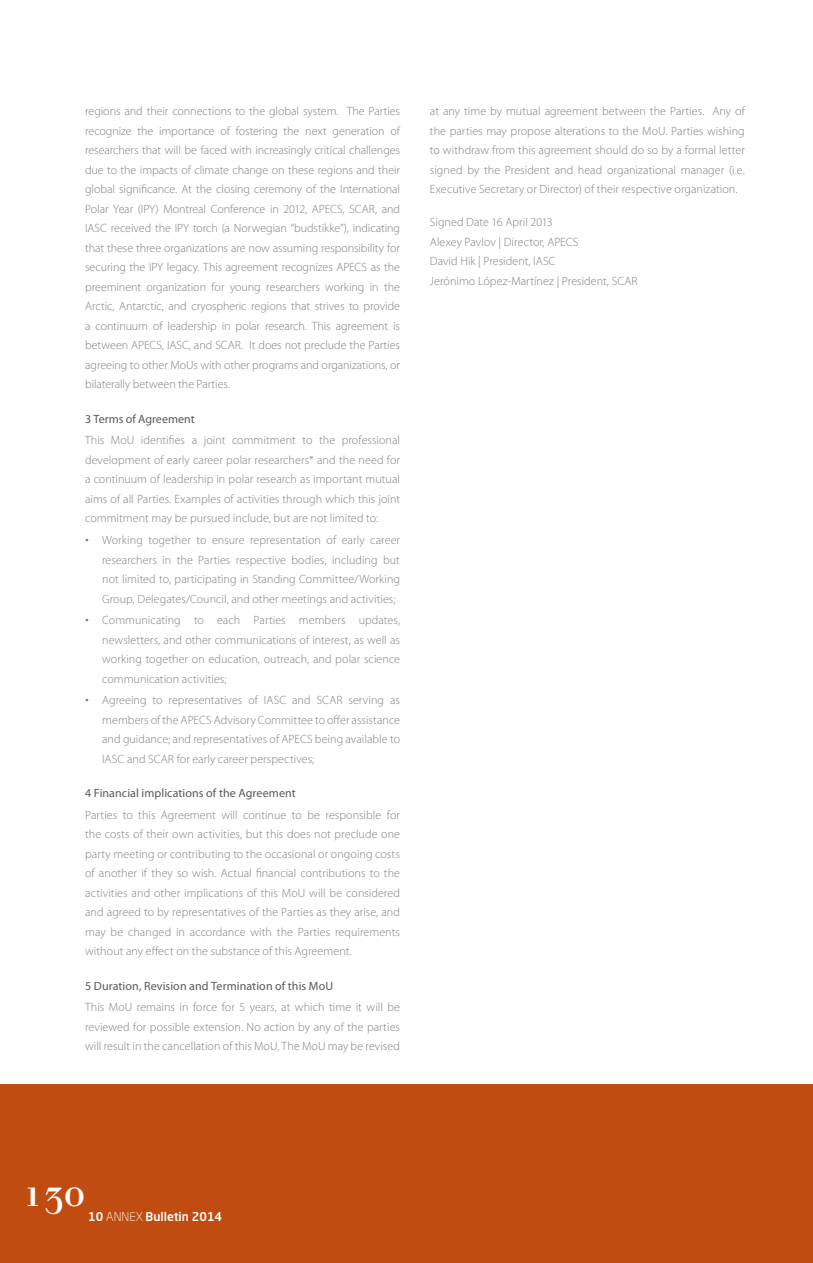
<style>
.page{position:relative;width:813px;height:1263px;background:#fff}
.page>*{position:absolute;margin:0;border:0;box-sizing:border-box;transform-origin:0 0}
.t1{font:37.5px "Walbaum Roman SC";color:#fff}
.FLIESS{font:300 12px/19.5px "Myriad Pro";letter-spacing:.005em;color:#7e7f81;text-align:justify}
.FLIESS-2{font:12px "Myriad Pro";letter-spacing:.005em;color:#58585a}
.t2{font:500 12px "Neo Sans Std";color:#fff}
.s1{font-size:15px}
.s2{font-weight:300}
</style>
<div class="page">
<div style="left:0;top:1084px;width:812px;height:179px;background:#c04c11"></div>
<p class="FLIESS" style="left:85px;top:101px;width:316px">regions and their connections to the global system. The Parties recognize the importance of fostering the next generation of researchers that will be faced with increasingly critical challenges due to the impacts of climate change on these regions and their global significance. At the closing ceremony of the International Polar Year (IPY) Montreal Conference in 2012, APECS, SCAR, and IASC received the IPY torch (a Norwegian “budstikke”), indicating that these three organizations are now assuming responsibility for securing the IPY legacy. This agreement recognizes APECS as the preeminent organization for young researchers working in the Arctic, Antarctic, and cryospheric regions that strives to provide a continuum of leadership in polar research. This agreement is between APECS, IASC, and SCAR. It does not preclude the Parties agreeing to other MoUs with other programs and organizations, or bilaterally between the Parties.</p>
<p class="FLIESS-2" style="left:85px;top:411px;width:111px">3 Terms of Agreement</p>
<p class="FLIESS" style="left:85px;top:430px;width:316px">This MoU identifies a joint commitment to the professional development of early career polar researchers* and the need for a continuum of leadership in polar research as important mutual aims of all Parties. Examples of activities through which this joint commitment may be pursued include, but are not limited to:</p>
<p class="FLIESS" style="left:102px;top:530px;width:299px;text-indent:-17px"><span class="s1">•</span> Working together to ensure representation of early career researchers in the Parties respective bodies, including but not limited to, participating in Standing Committee/Working Group, Delegates/Council, and other meetings and activities;</p>
<p class="FLIESS" style="left:102px;top:610px;width:299px;text-indent:-17px"><span class="s1">•</span> Communicating to each Parties members updates, newsletters, and other communications of interest, as well as working together on education, outreach, and polar science communication activities;</p>
<p class="FLIESS" style="left:102px;top:690px;width:299px;text-indent:-17px"><span class="s1">•</span> Agreeing to representatives of IASC and SCAR serving as members of the APECS Advisory Committee to offer assistance and guidance; and representatives of APECS being available to IASC and SCAR for early career perspectives;</p>
<p class="FLIESS-2" style="left:85px;top:786px;width:212px">4 Financial implications of the Agreement</p>
<p class="FLIESS" style="left:85px;top:805px;width:316px">Parties to this Agreement will continue to be responsible for the costs of their own activities, but this does not preclude one party meeting or contributing to the occasional or ongoing costs of another if they so wish. Actual financial contributions to the activities and other implications of this MoU will be considered and agreed to by representatives of the Parties as they arise, and may be changed in accordance with the Parties requirements without any effect on the substance of this Agreement.</p>
<p class="FLIESS-2" style="left:85px;top:978px;width:249px">5 Duration, Revision and Termination of this MoU</p>
<p class="FLIESS" style="left:85px;top:997px;width:316px">This MoU remains in force for 5 years, at which time it will be reviewed for possible extension. No action by any of the parties will result in the cancellation of this MoU. The MoU may be revised</p>
<p class="FLIESS" style="left:429px;top:101px;width:316px">at any time by mutual agreement between the Parties. Any of the parties may propose alterations to the MoU. Parties wishing to withdraw from this agreement should do so by a formal letter signed by the President and head organizational manager (i.e.<br>Executive Secretary or Director) of their respective organization.</p>
<p class="FLIESS" style="left:429px;top:212px;width:124px">Signed Date 16 April 2013</p>
<p class="FLIESS" style="left:429px;top:232px;width:150px">Alexey Pavlov | Director, APECS</p>
<p class="FLIESS" style="left:429px;top:251px;width:127px">David Hik | President, IASC</p>
<p class="FLIESS" style="left:429px;top:271px;width:209px">Jerónimo López-Martínez | President, SCAR</p>
<p class="t1" style="left:22px;top:1170px;width:64px">130</p>
<p class="t2" style="left:88px;top:1209px;width:135px">10 <span class="s2">ANNEX</span> Bulletin 2014</p>
</div>
